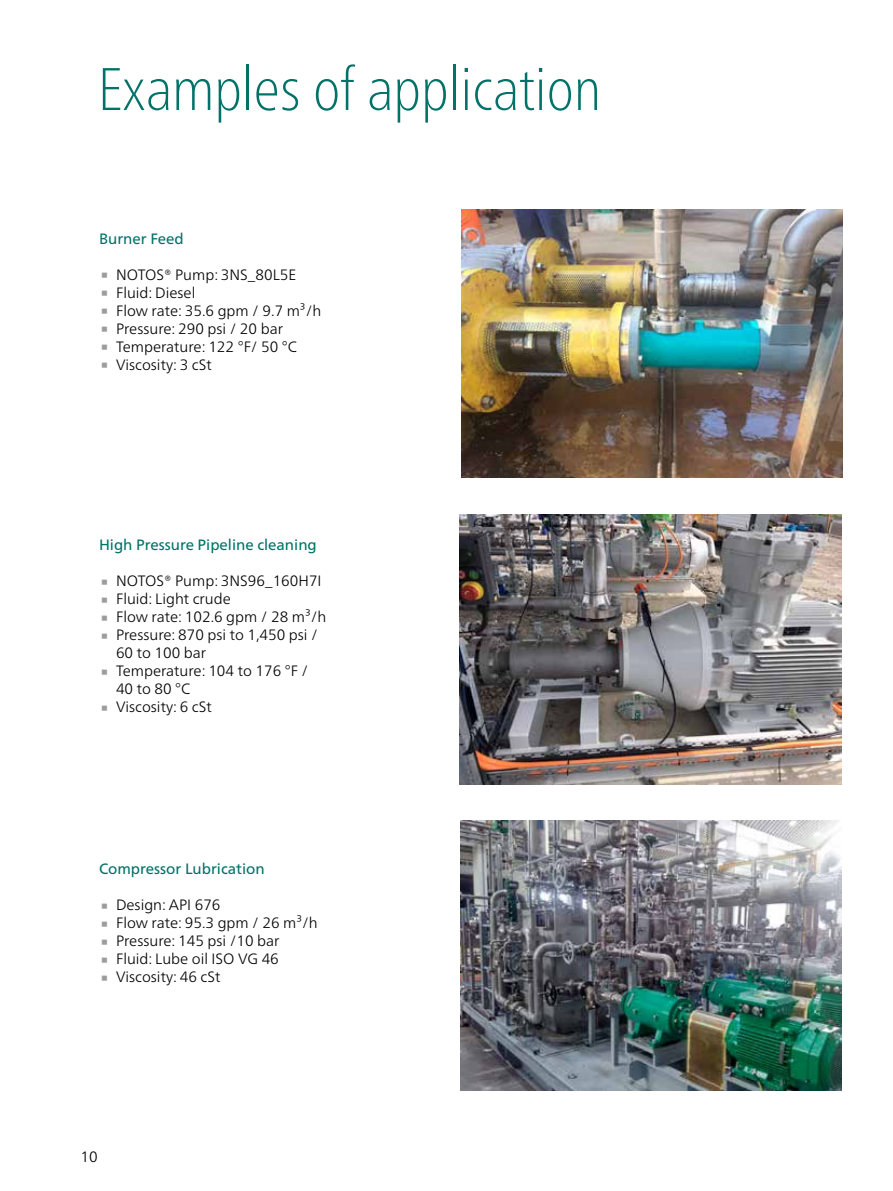
<style>
.page{position:relative;width:893px;height:1191px;background:#fff}
.page>*{position:absolute;margin:0;border:0;box-sizing:border-box;transform-origin:0 0}
.t1{font:100 condensed 60px "Frutiger Neue LTW1 G";color:#007268}
.t2{font:45px "Frutiger Neue LTW1 G";color:#9c9c9d}
.t3{font:300 15px/18px "Frutiger Neue LTW1 G";color:#000}
.t4{font:15px "Frutiger Neue LTW1 G";color:#007268}
</style>
<div class="page">
<img style="left:461px;top:209px;width:381px;height:269px">
<img style="left:460px;top:514px;width:382px;height:270px">
<img style="left:460px;top:820px;width:382px;height:270px">
<h1 class="t1" style="left:98px;top:46px;width:505px">Examples of application</h1>
<p class="t4" style="left:99px;top:230px;width:86px">Burner Feed</p>
<h2 class="t2" style="left:99px;top:245px;width:12px">∙</h2>
<p class="t3" style="left:116px;top:265px;width:182px">NOTOS® Pump: 3NS_80L5E</p>
<h2 class="t2" style="left:99px;top:263px;width:12px">∙</h2>
<p class="t3" style="left:116px;top:283px;width:81px">Fluid: Diesel</p>
<h2 class="t2" style="left:99px;top:281px;width:12px">∙</h2>
<p class="t3" style="left:116px;top:301px;width:207px">Flow rate: 35.6 gpm / 9.7 m³/h</p>
<h2 class="t2" style="left:99px;top:299px;width:12px">∙</h2>
<p class="t3" style="left:116px;top:319px;width:169px">Pressure: 290 psi / 20 bar</p>
<h2 class="t2" style="left:99px;top:317px;width:12px">∙</h2>
<p class="t3" style="left:116px;top:337px;width:183px">Temperature: 122 °F/ 50 °C</p>
<h2 class="t2" style="left:99px;top:335px;width:12px">∙</h2>
<p class="t3" style="left:116px;top:355px;width:97px">Viscosity: 3 cSt</p>
<p class="t4" style="left:99px;top:536px;width:219px">High Pressure Pipeline cleaning</p>
<h2 class="t2" style="left:99px;top:551px;width:12px">∙</h2>
<p class="t3" style="left:116px;top:571px;width:207px">NOTOS® Pump: 3NS96_160H7I</p>
<h2 class="t2" style="left:99px;top:569px;width:12px">∙</h2>
<p class="t3" style="left:116px;top:589px;width:116px">Fluid: Light crude</p>
<h2 class="t2" style="left:99px;top:587px;width:12px">∙</h2>
<p class="t3" style="left:116px;top:607px;width:212px">Flow rate: 102.6 gpm / 28 m³/h</p>
<h2 class="t2" style="left:99px;top:605px;width:12px">∙</h2>
<p class="t3" style="left:116px;top:625px;width:203px">Pressure: 870 psi to 1,450 psi /<br>60 to 100 bar</p>
<h2 class="t2" style="left:99px;top:641px;width:12px">∙</h2>
<p class="t3" style="left:116px;top:661px;width:194px">Temperature: 104 to 176 °F /<br>40 to 80 °C</p>
<h2 class="t2" style="left:99px;top:677px;width:12px">∙</h2>
<p class="t3" style="left:116px;top:697px;width:97px">Viscosity: 6 cSt</p>
<p class="t4" style="left:99px;top:860px;width:167px">Compressor Lubrication</p>
<h2 class="t2" style="left:99px;top:875px;width:12px">∙</h2>
<p class="t3" style="left:116px;top:895px;width:106px">Design: API 676</p>
<h2 class="t2" style="left:99px;top:893px;width:12px">∙</h2>
<p class="t3" style="left:116px;top:913px;width:203px">Flow rate: 95.3 gpm / 26 m³/h</p>
<h2 class="t2" style="left:99px;top:911px;width:12px">∙</h2>
<p class="t3" style="left:116px;top:931px;width:165px">Pressure: 145 psi /10 bar</p>
<h2 class="t2" style="left:99px;top:929px;width:12px">∙</h2>
<p class="t3" style="left:116px;top:949px;width:164px">Fluid: Lube oil ISO VG 46</p>
<h2 class="t2" style="left:99px;top:947px;width:12px">∙</h2>
<p class="t3" style="left:116px;top:967px;width:106px">Viscosity: 46 cSt</p>
<p class="t3" style="left:81px;top:1147px;width:19px">10</p>
</div>
